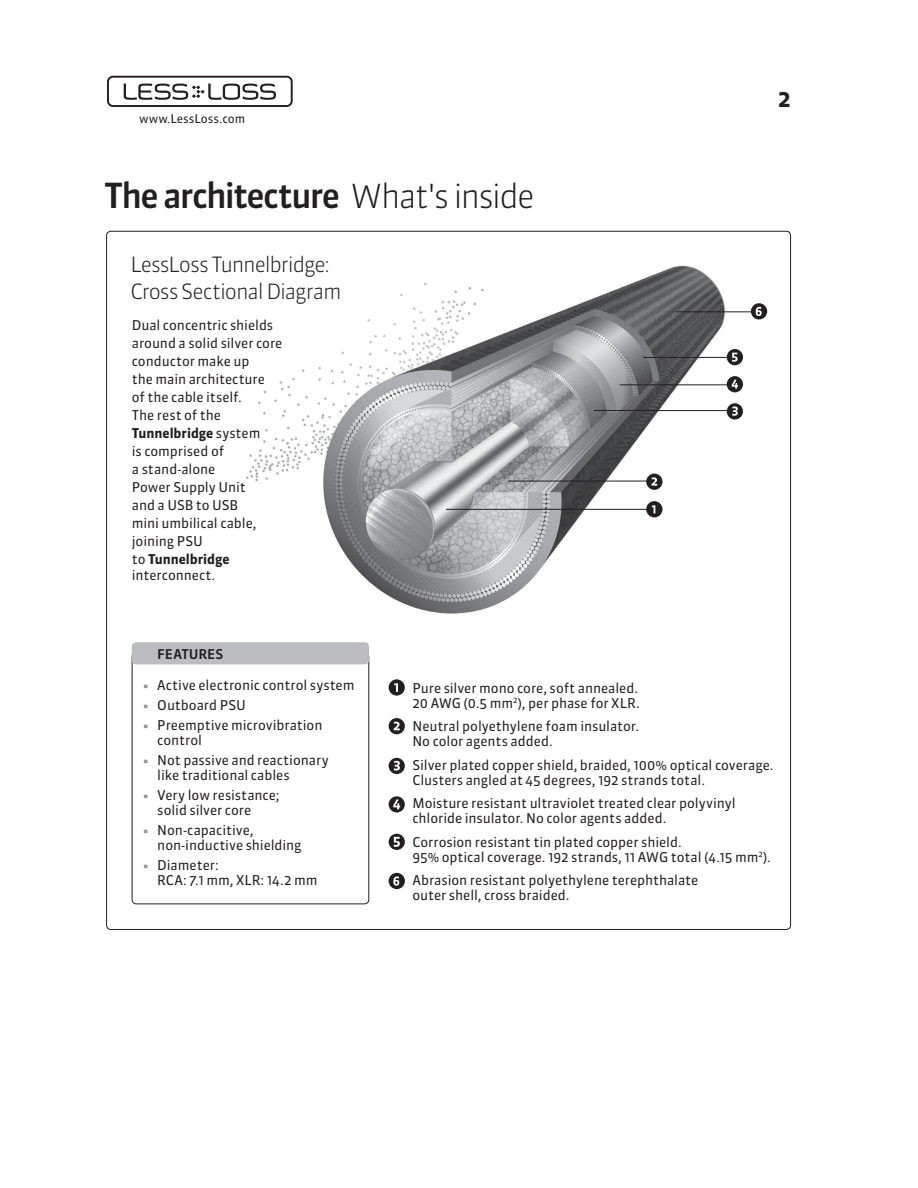
<style>
.page{position:relative;width:918px;height:1188px;background:#fff}
.page>*{position:absolute;margin:0;border:0;box-sizing:border-box;transform-origin:0 0}
.t1{font:500 34.5px "Sanuk";letter-spacing:-.055em;color:#231f20}
.t2{font:700 22.5px "Sanuk";color:#231f20}
.t3{font:300 21px/26.1px "Sanuk";letter-spacing:-.05em;color:#231f20}
.t4{font:13.5px/18px "Sanuk";letter-spacing:-.005em;color:#231f20}
.t5{font:500 13.5px "Sanuk";color:#231f20}
.t6{font:12px "Sanuk";color:#231f20}
.s1{font-weight:300;font-size:33px}
.s2{font-weight:700}
.s3{color:#939598}
</style>
<div class="page">
<svg style="left:107px;top:76px;width:186px;height:31px"></svg>
<div style="left:132px;top:652px;width:237px;height:252px;border:1px solid #231f20;border-radius:4px"></div>
<img style="left:246px;top:265px;width:496px;height:349px">
<hr style="left:676px;top:312px;width:86px;height:1px;background:#231f20">
<hr style="left:643px;top:357px;width:93px;height:1px;background:#231f20">
<hr style="left:620px;top:385px;width:114px;height:1px;background:#231f20">
<hr style="left:446px;top:509px;width:208px;height:1px;background:#231f20">
<hr style="left:594px;top:410px;width:140px;height:1px;background:#231f20">
<hr style="left:508px;top:481px;width:140px;height:1px;background:#231f20">
<svg style="left:727px;top:403px;width:16px;height:17px"></svg>
<svg style="left:732px;top:407px;width:6px;height:9px"></svg>
<div style="left:727px;top:376px;width:16px;height:16px;background:#231f20;border-radius:50%"></div>
<svg style="left:732px;top:380px;width:6px;height:9px"></svg>
<div style="left:727px;top:349px;width:16px;height:16px;background:#231f20;border-radius:50%"></div>
<svg style="left:732px;top:353px;width:6px;height:9px"></svg>
<svg style="left:646px;top:474px;width:17px;height:16px"></svg>
<svg style="left:652px;top:477px;width:5px;height:9px"></svg>
<svg style="left:646px;top:501px;width:17px;height:16px"></svg>
<svg style="left:652px;top:505px;width:3px;height:8px"></svg>
<div style="left:751px;top:303px;width:16px;height:17px;background:#231f20;border-radius:50%"></div>
<svg style="left:756px;top:307px;width:6px;height:9px"></svg>
<div style="left:132px;top:642px;width:237px;height:22px;background:#bcbdc0;border-radius:4px"></div>
<svg style="left:389px;top:834px;width:16px;height:16px"></svg>
<svg style="left:394px;top:837px;width:6px;height:10px"></svg>
<svg style="left:389px;top:796px;width:16px;height:17px"></svg>
<svg style="left:393px;top:799px;width:7px;height:10px"></svg>
<div style="left:389px;top:679px;width:16px;height:17px;background:#231f20;border-radius:50%"></div>
<svg style="left:394px;top:683px;width:4px;height:9px"></svg>
<div style="left:389px;top:758px;width:16px;height:16px;background:#231f20;border-radius:50%"></div>
<svg style="left:394px;top:761px;width:6px;height:10px"></svg>
<svg style="left:389px;top:718px;width:16px;height:16px"></svg>
<svg style="left:394px;top:722px;width:6px;height:8px"></svg>
<div style="left:389px;top:873px;width:16px;height:16px;background:#231f20;border-radius:50%"></div>
<svg style="left:393px;top:876px;width:6px;height:10px"></svg>
<p class="t6" style="left:139px;top:111px;width:108px">www.LessLoss.com</p>
<h1 class="t1" style="left:104px;top:174px;width:432px">The architecture <span class="s1">What's inside</span></h1>
<h3 class="t3" style="left:130px;top:252px;width:213px">LessLoss Tunnelbridge:<br>Cross Sectional Diagram</h3>
<p class="t4" style="left:132px;top:316px;width:152px">Dual concentric shields around a solid silver core conductor make up<br>the main architecture<br>of the cable itself.<br>The rest of the<br><span class="s2">Tunnelbridge</span> system<br>is comprised of<br>a stand-alone<br>Power Supply Unit<br>and a USB to USB<br>mini umbilical cable, joining PSU<br>to <span class="s2">Tunnelbridge</span></p>
<p class="t4" style="left:132px;top:566px;width:85px">interconnect.</p>
<p class="t5" style="left:157px;top:646px;width:68px">FEATURES</p>
<h2 class="t2" style="left:778px;top:85px;width:15px">2</h2>
<p class="t4" style="left:142px;top:676px;width:214px"><span class="s3">•</span> Active electronic control system</p>
<p class="t4" style="left:142px;top:696px;width:105px"><span class="s3">•</span> Outboard PSU</p>
<p class="t4" style="left:157px;top:717px;width:167px;line-height:15px;text-indent:-15px"><span class="s3">•</span> Preemptive microvibration control</p>
<p class="t4" style="left:157px;top:753px;width:173px;line-height:15px;text-indent:-15px"><span class="s3">•</span> Not passive and reactionary like traditional cables</p>
<p class="t4" style="left:157px;top:788px;width:124px;line-height:15px;text-indent:-15px"><span class="s3">•</span> Very low resistance; solid silver core</p>
<p class="t4" style="left:157px;top:823px;width:146px;line-height:15px;text-indent:-15px"><span class="s3">•</span> Non-capacitive, non-inductive shielding</p>
<p class="t4" style="left:157px;top:858px;width:162px;line-height:15px;text-indent:-15px"><span class="s3">•</span> Diameter:<br>RCA: 7.1 mm, XLR: 14.2 mm</p>
<p class="t4" style="left:412px;top:680px;width:229px;line-height:15px">Pure silver mono core, soft annealed.<br>20 AWG (0.5 mm<sup>2</sup>), per phase for XLR.</p>
<p class="t4" style="left:412px;top:719px;width:228px;line-height:15px">Neutral polyethylene foam insulator.<br>No color agents added.</p>
<p class="t4" style="left:412px;top:758px;width:363px;line-height:15px">Silver plated copper shield, braided, 100% optical coverage.<br>Clusters angled at 45 degrees, 192 strands total.</p>
<p class="t4" style="left:412px;top:796px;width:325px;line-height:15px">Moisture resistant ultraviolet treated clear polyvinyl chloride insulator. No color agents added.</p>
<p class="t4" style="left:412px;top:835px;width:360px;line-height:15px">Corrosion resistant tin plated copper shield.<br>95% optical coverage. 192 strands, 11 AWG total (4.15 mm<sup>2</sup>).</p>
<p class="t4" style="left:412px;top:873px;width:287px;line-height:15px">Abrasion resistant polyethylene terephthalate outer shell, cross braided.</p>
</div>
